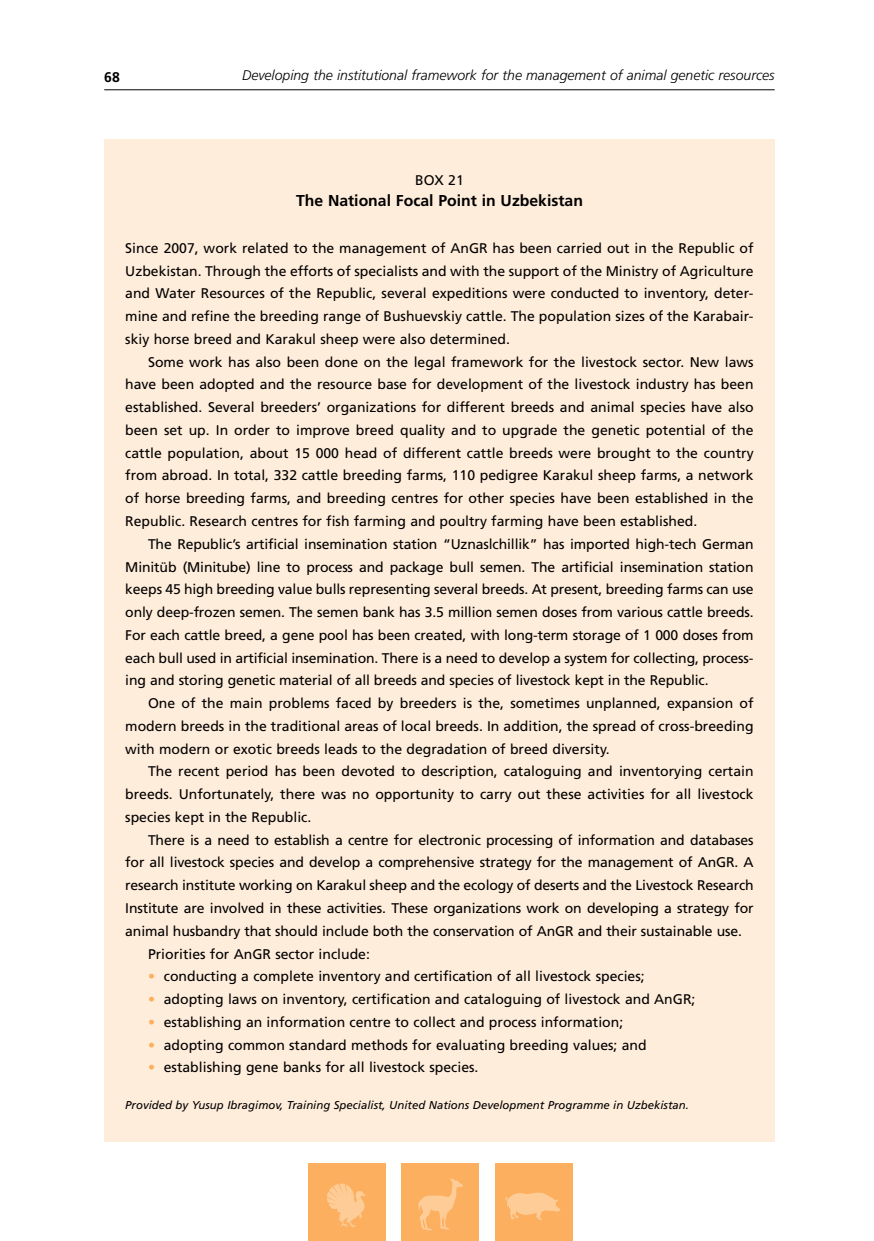
<style>
.page{position:relative;width:874px;height:1241px;background:#fff}
.page>*{position:absolute;margin:0;border:0;box-sizing:border-box;transform-origin:0 0}
.t1{font:700 15.75px "Frutiger LT Std";color:#000}
.t2{font:14px/22.8px "Frutiger LT Std";color:#000;text-align:justify}
.t3{font:italic 300 14px "Frutiger LT Std";color:#000}
.t4{font:700 14px "Frutiger LT Std";color:#000}
.t5{font:italic 11.38px "Frutiger LT Std";color:#000}
.s1{font-weight:700;color:#fbaf5f}
</style>
<div class="page">
<hr style="left:104px;top:89px;width:670px;height:1px;background:#000">
<div style="left:308px;top:1163px;width:77px;height:77px;background:#fbaf5f"></div>
<svg style="left:327px;top:1183px;width:39px;height:44px"></svg>
<div style="left:494px;top:1163px;width:77px;height:77px;background:#fbaf5f"></div>
<svg style="left:505px;top:1192px;width:55px;height:27px"></svg>
<div style="left:401px;top:1163px;width:77px;height:77px;background:#fbaf5f"></div>
<svg style="left:418px;top:1178px;width:45px;height:52px"></svg>
<div style="left:104px;top:139px;width:670px;height:1002px;background:#ffeddb"></div>
<p class="t4" style="left:104px;top:69px;width:17px">68</p>
<p class="t3" style="left:242px;top:67px;width:534px">Developing the institutional framework for the management of animal genetic resources</p>
<p class="t2" style="left:415px;top:168px;width:50px">Box 21</p>
<p class="t1" style="left:296px;top:191px;width:288px">The National Focal Point in Uzbekistan</p>
<p class="t2" style="left:125px;top:236px;width:629px">Since 2007, work related to the management of AnGR has been carried out in the Republic of Uzbekistan. Through the efforts of specialists and with the support of the Ministry of Agriculture and Water Resources of the Republic, several expeditions were conducted to inventory, deter&shy;mine and refine the breeding range of Bushuevskiy cattle. The population sizes of the Karabair&shy;skiy horse breed and Karakul sheep were also determined.</p>
<p class="t2" style="left:125px;top:350px;width:629px;text-indent:23px">Some work has also been done on the legal framework for the livestock sector. New laws have been adopted and the resource base for development of the livestock industry has been established. Several breeders’ organizations for different breeds and animal species have also been set up. I n order to improve breed quality and to upgrade the genetic potential of the cattle population, about 15 000 head of different cattle breeds were brought to the country from abroad. I n total, 332 cattle breeding farms, 110 pedigree Karakul sheep farms, a network of horse breeding farms, and breeding centres for other species have been established in the Republic. Research centres for fish farming and poultry farming have been established.</p>
<p class="t2" style="left:125px;top:532px;width:629px;text-indent:23px">The Republic’s artificial insemination station “Uznaslchillik” has imported high-tech German Minitüb (Minitube) line to process and package bull semen. The artificial insemination station keeps 45 high breeding value bulls representing several breeds. At present, breeding farms can use only deep-frozen semen. The semen bank has 3.5 million semen doses from various cattle breeds.<br>For each cattle breed, a gene pool has been created, with long-term storage of 1 000 doses from each bull used in artificial insemination. There is a need to develop a system for collecting, process&shy;ing and storing genetic material of all breeds and species of livestock kept in the Republic.</p>
<p class="t2" style="left:125px;top:691px;width:629px;text-indent:23px">One of the main problems faced by breeders is the, sometimes unplanned, expansion of modern breeds in the traditional areas of local breeds. I n addition, the spread of cross-breeding with modern or exotic breeds leads to the degradation of breed diversity.</p>
<p class="t2" style="left:125px;top:760px;width:629px;text-indent:23px">The recent period has been devoted to description, cataloguing and inventorying certain breeds. U nfortunately, there was no opportunity to carry out these activities for all livestock species kept in the Republic.</p>
<p class="t2" style="left:148px;top:828px;width:606px">There is a need to establish a centre for electronic processing of information and databases</p>
<p class="t2" style="left:125px;top:851px;width:629px">for all livestock species and develop a comprehensive strategy for the management of AnGR. A</p>
<p class="t2" style="left:125px;top:873px;width:629px">research institute working on Karakul sheep and the ecology of deserts and the Livestock Research</p>
<p class="t2" style="left:125px;top:896px;width:629px">I nstitute are involved in these activities. These organizations work on developing a strategy for</p>
<p class="t2" style="left:125px;top:919px;width:618px">animal husbandry that should include both the conservation of AnGR and their sustainable use.</p>
<p class="t2" style="left:148px;top:942px;width:223px">Priorities for AnGR sector include:</p>
<p class="t2" style="left:148px;top:964px;width:498px"><span class="s1">•</span> conducting a complete inventory and certification of all livestock species;</p>
<p class="t2" style="left:148px;top:987px;width:548px"><span class="s1">•</span> adopting laws on inventory, certification and cataloguing of livestock and AnGR;</p>
<p class="t2" style="left:148px;top:1010px;width:476px"><span class="s1">•</span> establishing an information centre to collect and process information;</p>
<p class="t2" style="left:148px;top:1033px;width:500px"><span class="s1">•</span> adopting common standard methods for evaluating breeding values; and</p>
<p class="t2" style="left:148px;top:1055px;width:332px"><span class="s1">•</span> establishing gene banks for all livestock species.</p>
<p class="t5" style="left:125px;top:1098px;width:564px">Provided by Yusup Ibragimov, Training Specialist, United Nations Development Programme in Uzbekistan.</p>
</div>
